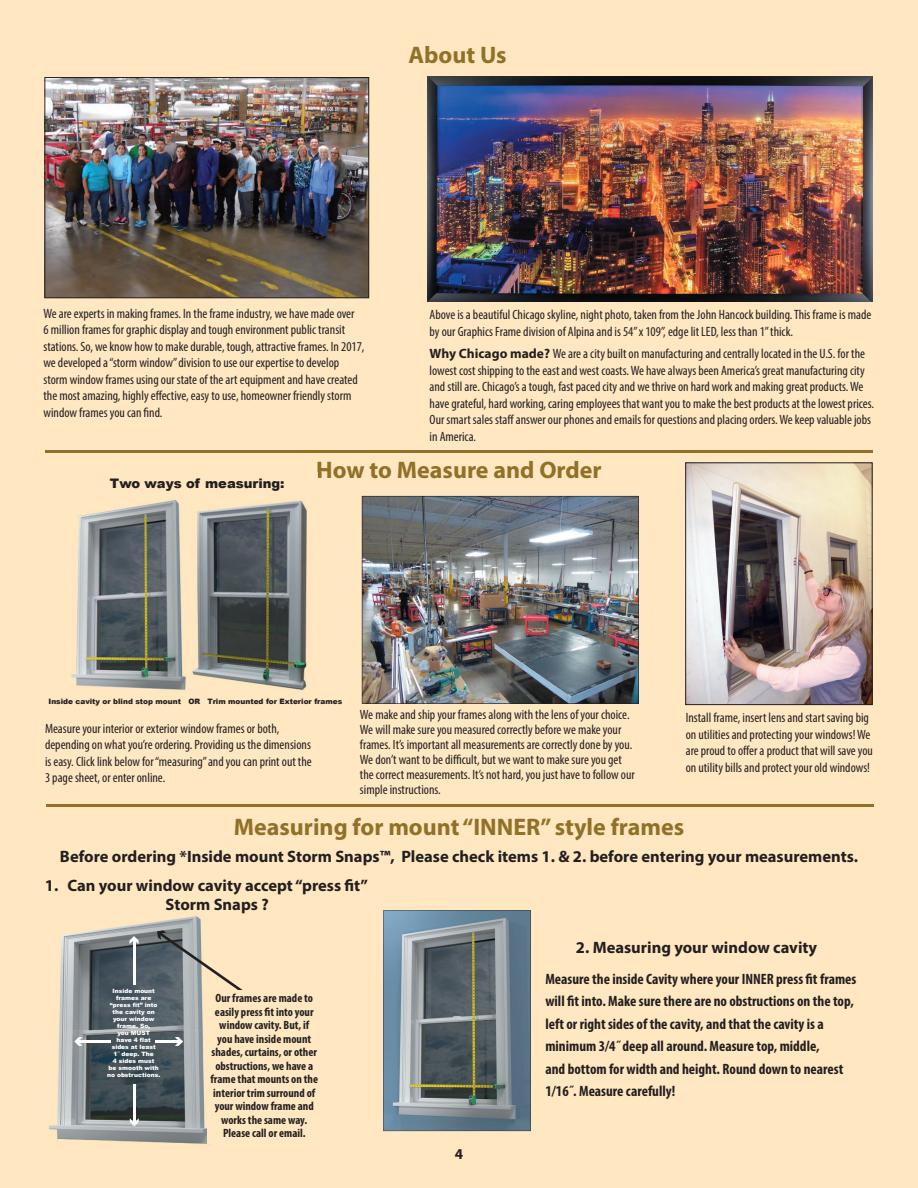
<style>
.page{position:relative;width:918px;height:1188px;background:#fee7c1}
.page>*{position:absolute;margin:0;border:0;box-sizing:border-box;transform-origin:0 0}
.t1{font:700 24px "Myriad Pro";color:#917027}
.t2{font:700 16.5px/19.5px "Myriad Pro";color:#231f20}
.t3{font:700 condensed 15px/22.5px "Myriad Pro";color:#231f20}
.t4{font:700 15px "Myriad Pro";color:#231f20}
.t5{font:condensed 13.5px/16.5px "Myriad Pro";color:#231f20}
.t6{font:900 13.2px "Arial";color:#231f20}
.t7{font:700 condensed 12px/13.5px "Myriad Pro";color:#231f20;text-align:center}
.t8{font:700 8.7px "Myriad Pro";color:#231f20}
.t9{font:900 7.35px "Arial";color:#231f20}
.t10{font:900 5.85px/7.1px "Arial";color:#fff;text-align:center}
.t11{font:900 5.25px/7.8px "Arial";color:#231f20;text-align:center}
.s1{font-weight:700;font-stretch:normal}
</style>
<div class="page">
<img style="left:46px;top:79px;width:321px;height:217px">
<div style="left:44px;top:77px;width:325px;height:221px;border:1px solid #231f20"></div>
<img style="left:428px;top:77px;width:445px;height:225px">
<hr style="left:45px;top:450px;width:828px;height:3px;background:#917027">
<img style="left:71px;top:472px;width:247px;height:218px">
<svg style="left:318px;top:472px;width:4px;height:6px"></svg>
<img style="left:362px;top:496px;width:277px;height:208px">
<svg style="left:383px;top:910px;width:148px;height:221px;background:#6d7d86"></svg>
<img style="left:49px;top:916px;width:161px;height:229px">
<hr style="left:133px;top:939px;width:2px;height:45px;background:#fff">
<svg style="left:130px;top:936px;width:9px;height:8px"></svg>
<hr style="left:133px;top:1084px;width:3px;height:39px;background:#fff">
<svg style="left:130px;top:1118px;width:9px;height:8px"></svg>
<hr style="left:156px;top:1040px;width:24px;height:3px;background:#fff">
<hr style="left:77px;top:1040px;width:34px;height:3px;background:#fff">
<svg style="left:74px;top:1037px;width:9px;height:9px"></svg>
<svg style="left:157px;top:930px;width:86px;height:116px"></svg>
<div style="left:208px;top:990px;width:113px;height:154px;background:#fee7c1"></div>
<img style="left:687px;top:464px;width:184px;height:239px">
<div style="left:685px;top:462px;width:188px;height:243px;border:1px solid #231f20"></div>
<hr style="left:46px;top:804px;width:828px;height:3px;background:#917027">
<h1 class="t1" style="left:409px;top:39px;width:99px">About Us</h1>
<p class="t5" style="left:44px;top:305px;width:323px">We are experts in making frames. In the frame industry, we have made over<br>6 million frames for graphic display and tough environment public transit stations. So, we know how to make durable, tough, attractive frames. In 2017, we developed a “storm window” division to use our expertise to develop storm window frames using our state of the art equipment and have created the most amazing, highly effective, easy to use, homeowner friendly storm window frames you can find.</p>
<p class="t5" style="left:430px;top:306px;width:443px">Above is a beautiful Chicago skyline, night photo, taken from the John Hancock building. This frame is made by our Graphics Frame division of Alpina and is 54” x 109”, edge lit LED, less than 1” thick.</p>
<p class="t5" style="left:430px;top:345px;width:446px"><span class="s1">Why Chicago made?</span> We are a city built on manufacturing and centrally located in the U.S. for the lowest cost shipping to the east and west coasts. We have always been America’s great manufacturing city and still are. Chicago’s a tough, fast paced city and we thrive on hard work and making great products. We have grateful, hard working, caring employees that want you to make the best products at the lowest prices.<br>Our smart sales staff answer our phones and emails for questions and placing orders. We keep valuable jobs in America.</p>
<h1 class="t1" style="left:316px;top:454px;width:287px">How to Measure and Order</h1>
<p class="t6" style="left:110px;top:474px;width:176px">Two ways of measuring:</p>
<p class="t9" style="left:49px;top:696px;width:295px">Inside cavity or blind stop mount OR Trim mounted for Exterior frames</p>
<p class="t5" style="left:45px;top:720px;width:268px">Measure your interior or exterior window frames or both, depending on what you’re ordering. Providing us the dimensions is easy. Click link below for “measuring” and you can print out the 3 page sheet, or enter online.</p>
<p class="t5" style="left:360px;top:707px;width:276px;line-height:15px">We make and ship your frames along with the lens of your choice.<br>We will make sure you measured correctly before we make your frames. It’s important all measurements are correctly done by you.<br>We don’t want to be difficult, but we want to make sure you get the correct measurements. It’s not hard, you just have to follow our simple instructions.</p>
<p class="t5" style="left:686px;top:709px;width:189px">Install frame, insert lens and start saving big on utilities and protecting your windows! We are proud to offer a product that will save you on utility bills and protect your old windows!</p>
<h1 class="t1" style="left:234px;top:811px;width:452px">Measuring for mount “INNER” style frames</h1>
<p class="t2" style="left:60px;top:846px;width:800px">Before ordering *Inside mount Storm Snaps™, Please check items 1. &amp; 2. before entering your measurements.</p>
<p class="t2" style="left:166px;top:875px;width:204px;text-indent:-121px">1. Can your window cavity accept “press fit”<br>Storm Snaps ?</p>
<p class="t2" style="left:576px;top:937px;width:243px">2. Measuring your window cavity</p>
<p class="t10" style="left:107px;top:987px;width:55px">Inside mount frames are “press fit” into the cavity on your window frame. So,<br>you MUST<br>have 4 flat<br>sides at least<br>1˝ deep. The<br>4 sides must<br>be smooth with no obstructions.</p>
<p class="t8" style="left:282px;top:993px;width:6px">*</p>
<p class="t7" style="left:211px;top:991px;width:109px">Our frames are made to easily press fit into your window cavity. But, if you have inside mount shades, curtains, or other obstructions, we have a frame that mounts on the interior trim surround of your window frame and works the same way.<br>Please call or email.</p>
<p class="t11" style="left:215px;top:995px;width:68px">There can be no inside</p>
<p class="t11" style="left:208px;top:1011px;width:81px">They'd have to be moved to an outside mount position</p>
<p class="t11" style="left:215px;top:1034px;width:67px">interior Storm Snaps™</p>
<p class="t4" style="left:455px;top:1144px;width:10px">4</p>
<p class="t3" style="left:545px;top:967px;width:313px">Measure the inside Cavity where your INNER press fit frames will fit into. Make sure there are no obstructions on the top, left or right sides of the cavity, and that the cavity is a minimum 3/4˝ deep all around. Measure top, middle,<br>and bottom for width and height. Round down to nearest 1/16˝. Measure carefully!</p>
</div>
